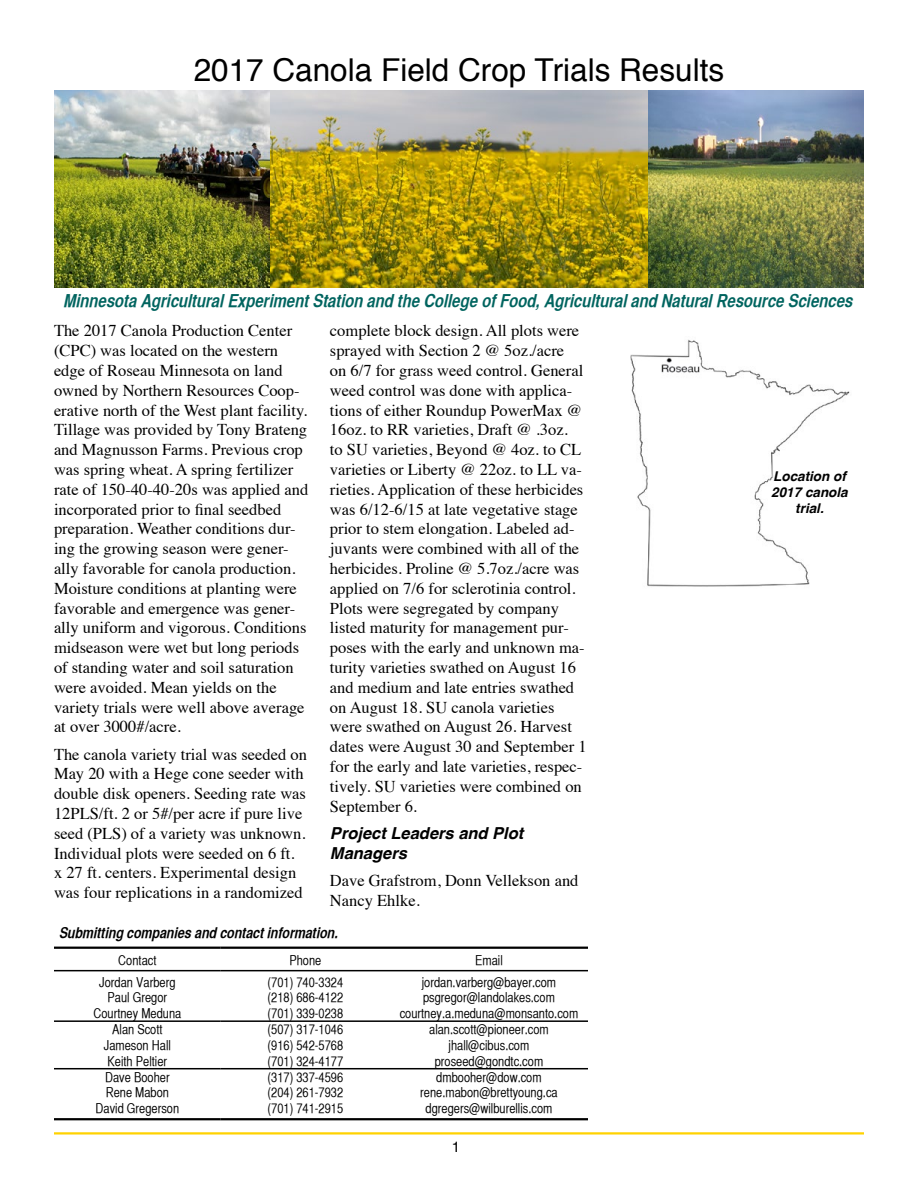
<style>
.page{position:relative;width:918px;height:1188px;background:#fff}
.page>*{position:absolute;margin:0;border:0;box-sizing:border-box;transform-origin:0 0}
.t1{font:31.5px "Helvetica";color:#000}
.t2{font:italic 18px "Helvetica CY Bold";color:#00645f}
.t3{font:16.5px/19.8px "Times";color:#000}
.t4{font:italic 700 16.5px/19.8px "Helvetica";color:#000}
.t5{font:italic 15px "Helvetica CY Bold";color:#000}
.t6{font:15px "Helvetica";color:#000}
.t7{font:13.5px "Helvetica CY Plain";color:#000}
.t8{font:italic 700 13.5px/16.2px "Helvetica";color:#000;text-align:center}
</style>
<div class="page">
<hr style="left:54px;top:1132px;width:810px;height:3px;background:#ffd200">
<img style="left:54px;top:91px;width:810px;height:196px">
<img style="left:630px;top:339px;width:220px;height:248px">
<hr style="left:54px;top:947px;width:167px;height:2px;background:#000">
<hr style="left:221px;top:947px;width:169px;height:2px;background:#000">
<hr style="left:390px;top:947px;width:198px;height:2px;background:#000">
<hr style="left:54px;top:970px;width:167px;height:1px;background:#000">
<hr style="left:221px;top:970px;width:169px;height:1px;background:#000">
<hr style="left:390px;top:970px;width:198px;height:1px;background:#000">
<hr style="left:54px;top:1020px;width:167px;height:2px;background:#000">
<hr style="left:221px;top:1020px;width:169px;height:2px;background:#000">
<hr style="left:390px;top:1020px;width:198px;height:2px;background:#000">
<hr style="left:54px;top:1068px;width:167px;height:1px;background:#000">
<hr style="left:221px;top:1068px;width:169px;height:1px;background:#000">
<hr style="left:390px;top:1068px;width:198px;height:1px;background:#000">
<hr style="left:54px;top:1118px;width:167px;height:2px;background:#000">
<hr style="left:221px;top:1118px;width:169px;height:2px;background:#000">
<hr style="left:390px;top:1118px;width:198px;height:2px;background:#000">
<h1 class="t1" style="left:194px;top:45px;width:532px">2017 Canola Field Crop Trials Results</h1>
<p class="t2" style="left:64px;top:290px;width:791px">Minnesota Agricultural Experiment Station and the College of Food, Agricultural and Natural Resource Sciences</p>
<p class="t3" style="left:54px;top:320px;width:256px">The 2017 Canola Production Center (CPC) was located on the western edge of Roseau Minnesota on land owned by Northern Resources Coop&shy;erative north of the West plant facility.<br>Tillage was provided by Tony Brateng and Magnusson Farms. Previous crop was spring wheat. A spring fertilizer rate of 150-40-40-20s was applied and incorporated prior to final seedbed preparation. Weather conditions dur&shy;ing the growing season were gener&shy;ally favorable for canola production.<br>Moisture conditions at planting were favorable and emergence was gener&shy;ally uniform and vigorous. Conditions midseason were wet but long periods of standing water and soil saturation were avoided. Mean yields on the variety trials were well above average at over 3000#/acre.</p>
<p class="t3" style="left:54px;top:743px;width:254px">The canola variety trial was seeded on May 20 with a Hege cone seeder with double disk openers. Seeding rate was 12PLS/ft. 2 or 5#/per acre if pure live seed (PLS) of a variety was unknown.<br>Individual plots were seeded on 6 ft. x 27 ft. centers. Experimental design was four replications in a randomized</p>
<p class="t3" style="left:330px;top:320px;width:258px">complete block design. All plots were sprayed with Section 2 @ 5oz./acre<br>on 6/7 for grass weed control. General weed control was done with applica&shy;tions of either Roundup PowerMax @ 16oz. to RR varieties, Draft @ .3oz.<br>to SU varieties, Beyond @ 4oz. to CL varieties or Liberty @ 22oz. to LL va&shy;rieties. Application of these herbicides was 6/12-6/15 at late vegetative stage prior to stem elongation. Labeled ad&shy;juvants were combined with all of the herbicides. Proline @ 5.7oz./acre was applied on 7/6 for sclerotinia control.<br>Plots were segregated by company listed maturity for management pur&shy;poses with the early and unknown ma&shy;turity varieties swathed on August 16 and medium and late entries swathed on August 18. SU canola varieties were swathed on August 26. Harvest dates were August 30 and September 1 for the early and late varieties, respec&shy;tively. SU varieties were combined on September 6.</p>
<p class="t4" style="left:330px;top:823px;width:195px">Project Leaders and Plot<br>Managers</p>
<p class="t3" style="left:330px;top:869px;width:250px">Dave Grafstrom, Donn Vellekson and<br>Nancy Ehlke.</p>
<p class="t5" style="left:60px;top:923px;width:280px">Submitting companies and contact information.</p>
<p class="t7" style="left:118px;top:952px;width:40px">Contact</p>
<p class="t7" style="left:289px;top:952px;width:34px">Phone</p>
<p class="t7" style="left:475px;top:952px;width:29px">Email</p>
<p class="t7" style="left:99px;top:974px;width:78px">Jordan Varberg</p>
<p class="t7" style="left:268px;top:974px;width:77px">(701) 740-3324</p>
<p class="t7" style="left:422px;top:974px;width:136px">jordan.varberg@bayer.com</p>
<p class="t7" style="left:108px;top:990px;width:61px">Paul Gregor</p>
<p class="t7" style="left:268px;top:990px;width:77px">(218) 686-4122</p>
<p class="t7" style="left:423px;top:990px;width:133px">psgregor@landolakes.com</p>
<p class="t7" style="left:93px;top:1006px;width:89px">Courtney Meduna</p>
<p class="t7" style="left:268px;top:1006px;width:77px">(701) 339-0238</p>
<p class="t7" style="left:400px;top:1006px;width:180px">courtney.a.meduna@monsanto.com</p>
<p class="t7" style="left:112px;top:1022px;width:52px">Alan Scott</p>
<p class="t7" style="left:268px;top:1022px;width:77px">(507) 317-1046</p>
<p class="t7" style="left:429px;top:1022px;width:121px">alan.scott@pioneer.com</p>
<p class="t7" style="left:104px;top:1037px;width:69px">Jameson Hall</p>
<p class="t7" style="left:268px;top:1037px;width:77px">(916) 542-5768</p>
<p class="t7" style="left:449px;top:1037px;width:82px">jhall@cibus.com</p>
<p class="t7" style="left:108px;top:1053px;width:61px">Keith Peltier</p>
<p class="t7" style="left:268px;top:1053px;width:77px">(701) 324-4177</p>
<p class="t7" style="left:435px;top:1053px;width:110px">proseed@gondtc.com</p>
<p class="t7" style="left:105px;top:1069px;width:66px">Dave Booher</p>
<p class="t7" style="left:268px;top:1069px;width:77px">(317) 337-4596</p>
<p class="t7" style="left:436px;top:1069px;width:107px">dmbooher@dow.com</p>
<p class="t7" style="left:106px;top:1085px;width:65px">Rene Mabon</p>
<p class="t7" style="left:268px;top:1085px;width:77px">(204) 261-7932</p>
<p class="t7" style="left:420px;top:1085px;width:139px">rene.mabon@brettyoung.ca</p>
<p class="t7" style="left:96px;top:1101px;width:85px">David Gregerson</p>
<p class="t7" style="left:268px;top:1101px;width:77px">(701) 741-2915</p>
<p class="t7" style="left:426px;top:1101px;width:128px">dgregers@wilburellis.com</p>
<p class="t6" style="left:452px;top:1136px;width:10px">1</p>
<p class="t8" style="left:771px;top:468px;width:78px">Location of<br>2017 canola trial.</p>
</div>
